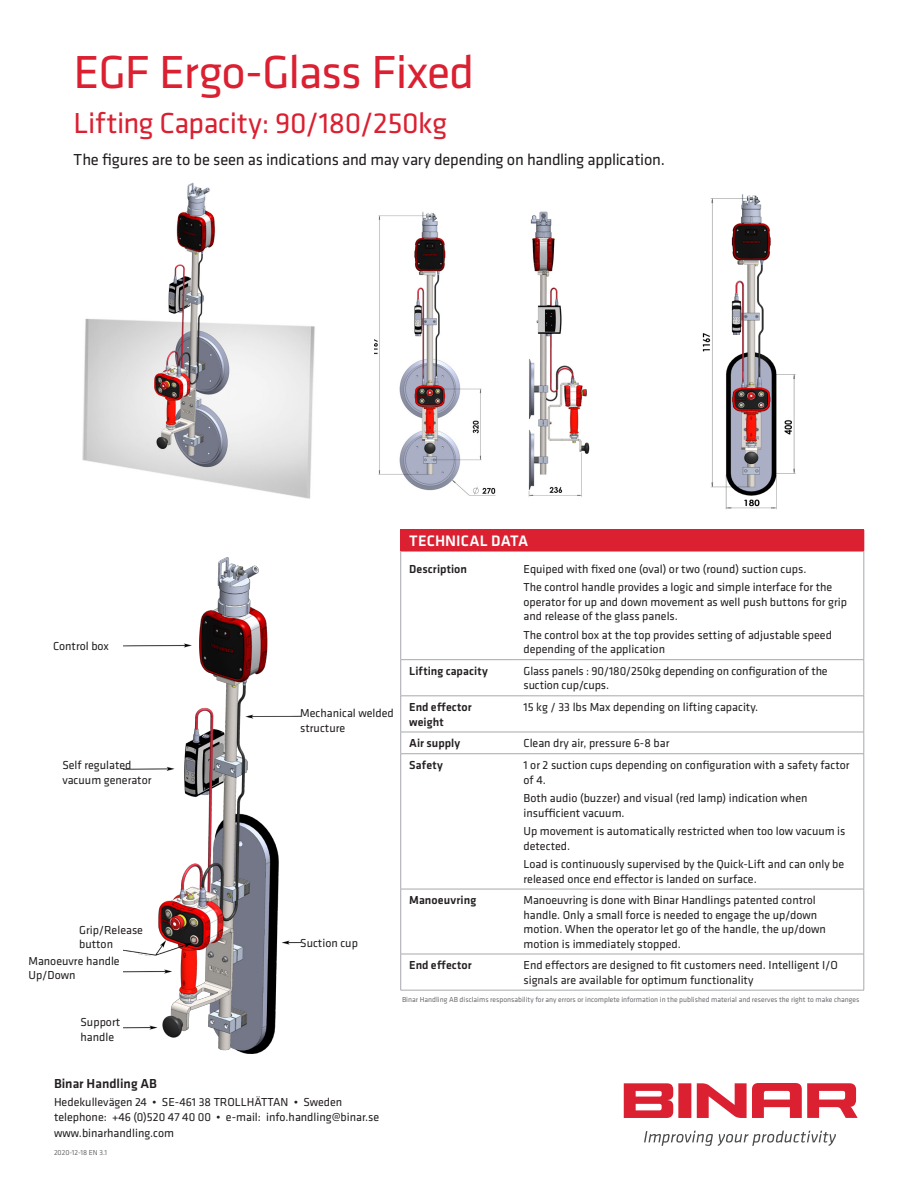
<style>
.page{position:relative;width:918px;height:1188px;background:#fff}
.page>*{position:absolute;margin:0;border:0;box-sizing:border-box;transform-origin:0 0}
.Title_Product_Page2{font:48px "Klavika";letter-spacing:-.025em;color:#da2031}
.Title_Product_Page2-2{font:30px "Klavika";letter-spacing:-.015em;color:#da2031}
.Title_Product_Page2-3{font:16.5px "Klavika";letter-spacing:-.015em;color:#231f20}
.Table_Title{font:500 15.75px "Klavika";letter-spacing:.005em;color:#fff}
.Address_Head{font:500 13.5px "Klavika";color:#231f20}
.Table_Data{font:12px/14.4px "Klavika";color:#231f20}
.Address_Body{font:12px "Klavika";color:#231f20}
.Table_Item{font:500 12px/14.4px "Klavika";letter-spacing:.005em;color:#231f20}
.Version{font:7.5px "Klavika";color:#6c6d70}
</style>
<div class="page">
<div style="left:678px;top:1083px;width:13px;height:35px;background:#da2031"></div>
<svg style="left:624px;top:1083px;width:50px;height:35px"></svg>
<svg style="left:697px;top:1083px;width:161px;height:35px"></svg>
<svg style="left:644px;top:1131px;width:192px;height:15px"></svg>
<img style="left:598px;top:194px;width:244px;height:336px">
<img style="left:374px;top:199px;width:234px;height:327px">
<img style="left:82px;top:182px;width:233px;height:317px">
<img style="left:123px;top:558px;width:177px;height:495px">
<div style="left:401px;top:530px;width:463px;height:21px;background:#da2031"></div>
<svg style="left:864px;top:530px;width:1px;height:21px"></svg>
<svg style="left:400px;top:530px;width:1px;height:21px"></svg>
<hr style="left:401px;top:551px;width:114px;height:1px;background:#da2031">
<hr style="left:515px;top:551px;width:349px;height:1px;background:#da2031">
<hr style="left:864px;top:551px;width:1px;height:108px;background:#a8a9ad">
<hr style="left:400px;top:551px;width:1px;height:108px;background:#a8a9ad">
<hr style="left:401px;top:659px;width:114px;height:1px;background:#a8a9ad">
<hr style="left:400px;top:660px;width:1px;height:36px;background:#a8a9ad">
<hr style="left:515px;top:659px;width:349px;height:1px;background:#a8a9ad">
<hr style="left:864px;top:660px;width:1px;height:36px;background:#a8a9ad">
<hr style="left:401px;top:696px;width:114px;height:1px;background:#a8a9ad">
<hr style="left:400px;top:696px;width:1px;height:36px;background:#a8a9ad">
<hr style="left:515px;top:696px;width:349px;height:1px;background:#a8a9ad">
<hr style="left:864px;top:696px;width:1px;height:36px;background:#a8a9ad">
<hr style="left:401px;top:732px;width:114px;height:1px;background:#a8a9ad">
<svg style="left:400px;top:732px;width:1px;height:22px"></svg>
<hr style="left:515px;top:732px;width:349px;height:1px;background:#a8a9ad">
<svg style="left:864px;top:732px;width:1px;height:22px"></svg>
<hr style="left:401px;top:753px;width:114px;height:1px;background:#a8a9ad">
<hr style="left:400px;top:754px;width:1px;height:135px;background:#a8a9ad">
<hr style="left:515px;top:753px;width:349px;height:1px;background:#a8a9ad">
<hr style="left:864px;top:754px;width:1px;height:135px;background:#a8a9ad">
<hr style="left:401px;top:889px;width:114px;height:1px;background:#a8a9ad">
<hr style="left:400px;top:889px;width:1px;height:65px;background:#a8a9ad">
<hr style="left:515px;top:889px;width:349px;height:1px;background:#a8a9ad">
<hr style="left:864px;top:889px;width:1px;height:65px;background:#a8a9ad">
<hr style="left:401px;top:954px;width:114px;height:1px;background:#a8a9ad">
<hr style="left:400px;top:954px;width:1px;height:36px;background:#a8a9ad">
<hr style="left:515px;top:954px;width:349px;height:1px;background:#a8a9ad">
<hr style="left:864px;top:954px;width:1px;height:36px;background:#a8a9ad">
<hr style="left:401px;top:990px;width:114px;height:1px;background:#a8a9ad">
<hr style="left:515px;top:990px;width:349px;height:1px;background:#a8a9ad">
<p class="Title_Product_Page2" style="left:74px;top:46px;width:402px">EGF Ergo-Glass Fixed</p>
<p class="Title_Product_Page2-2" style="left:74px;top:107px;width:375px">Lifting Capacity: 90/180/250kg</p>
<p class="Title_Product_Page2-3" style="left:74px;top:150px;width:593px">The figures are to be seen as indications and may vary depending on handling application.</p>
<p class="Table_Data" style="left:53px;top:639px;width:57px">Control box</p>
<p class="Table_Data" style="left:62px;top:758px;width:90px">Self regulated vacuum generator</p>
<p class="Table_Data" style="left:79px;top:923px;width:65px">Grip/Release button</p>
<p class="Table_Data" style="left:28px;top:954px;width:93px">Manoeuvre handle<br>Up/Down</p>
<p class="Table_Data" style="left:81px;top:1015px;width:41px">Support handle</p>
<p class="Table_Data" style="left:300px;top:706px;width:95px">Mechanical welded structure</p>
<p class="Table_Data" style="left:300px;top:936px;width:59px">Suction cup</p>
<p class="Table_Title" style="left:409px;top:533px;width:121px">TECHNICAL DATA</p>
<p class="Table_Item" style="left:409px;top:562px;width:59px">Description</p>
<p class="Table_Data" style="left:524px;top:562px;width:285px">Equiped with fixed one (oval) or two (round) suction cups.</p>
<p class="Table_Data" style="left:524px;top:580px;width:325px">The control handle provides a logic and simple interface for the operator for up and down movement as well push buttons for grip and release of the glass panels.</p>
<p class="Table_Data" style="left:524px;top:628px;width:310px">The control box at the top provides setting of adjustable speed depending of the application</p>
<p class="Table_Item" style="left:409px;top:664px;width:80px">Lifting capacity</p>
<p class="Table_Data" style="left:524px;top:664px;width:306px">Glass panels : 90/180/250kg depending on configuration of the suction cup/cups.</p>
<p class="Table_Item" style="left:409px;top:700px;width:64px">End effector weight</p>
<p class="Table_Data" style="left:524px;top:700px;width:236px">15 kg / 33 lbs Max depending on lifting capacity.</p>
<p class="Table_Item" style="left:409px;top:736px;width:53px">Air supply</p>
<p class="Table_Data" style="left:524px;top:736px;width:147px">Clean dry air, pressure 6-8 bar</p>
<p class="Table_Item" style="left:409px;top:758px;width:35px">Safety</p>
<p class="Table_Data" style="left:524px;top:758px;width:328px">1 or 2 suction cups depending on configuration with a safety factor of 4.</p>
<p class="Table_Data" style="left:524px;top:791px;width:286px">Both audio (buzzer) and visual (red lamp) indication when insufficient vacuum.</p>
<p class="Table_Data" style="left:524px;top:824px;width:324px">Up movement is automatically restricted when too low vacuum is detected.</p>
<p class="Table_Data" style="left:524px;top:857px;width:322px">Load is continuously supervised by the Quick-Lift and can only be released once end effector is landed on surface.</p>
<p class="Table_Item" style="left:409px;top:893px;width:68px">Manoeuvring</p>
<p class="Table_Data" style="left:524px;top:893px;width:304px">Manoeuvring is done with Binar Handlings patented control handle. Only a small force is needed to engage the up/down motion. When the operator let go of the handle, the up/down motion is immediately stopped.</p>
<p class="Table_Item" style="left:409px;top:958px;width:64px">End effector</p>
<p class="Table_Data" style="left:524px;top:958px;width:316px">End effectors are designed to fit customers need. Intelligent I/O signals are available for optimum functionality</p>
<p class="Version" style="left:402px;top:995px;width:459px">Binar Handling AB disclaims responsability for any errors or incomplete information in the published material and reserves the right to make changes</p>
<p class="Address_Head" style="left:54px;top:1076px;width:104px">Binar Handling AB</p>
<p class="Address_Body" style="left:54px;top:1096px;width:290px">Hedekullevägen 24 • SE-461 38 TROLLHÄTTAN • Sweden</p>
<p class="Address_Body" style="left:54px;top:1111px;width:327px">telephone: +46 (0)520 47 40 00 • e-mail: info.handling@binar.se</p>
<p class="Address_Body" style="left:54px;top:1126px;width:122px">www.binarhandling.com</p>
<p class="Version" style="left:54px;top:1149px;width:55px">2020-12-18 EN 3.1</p>
</div>
